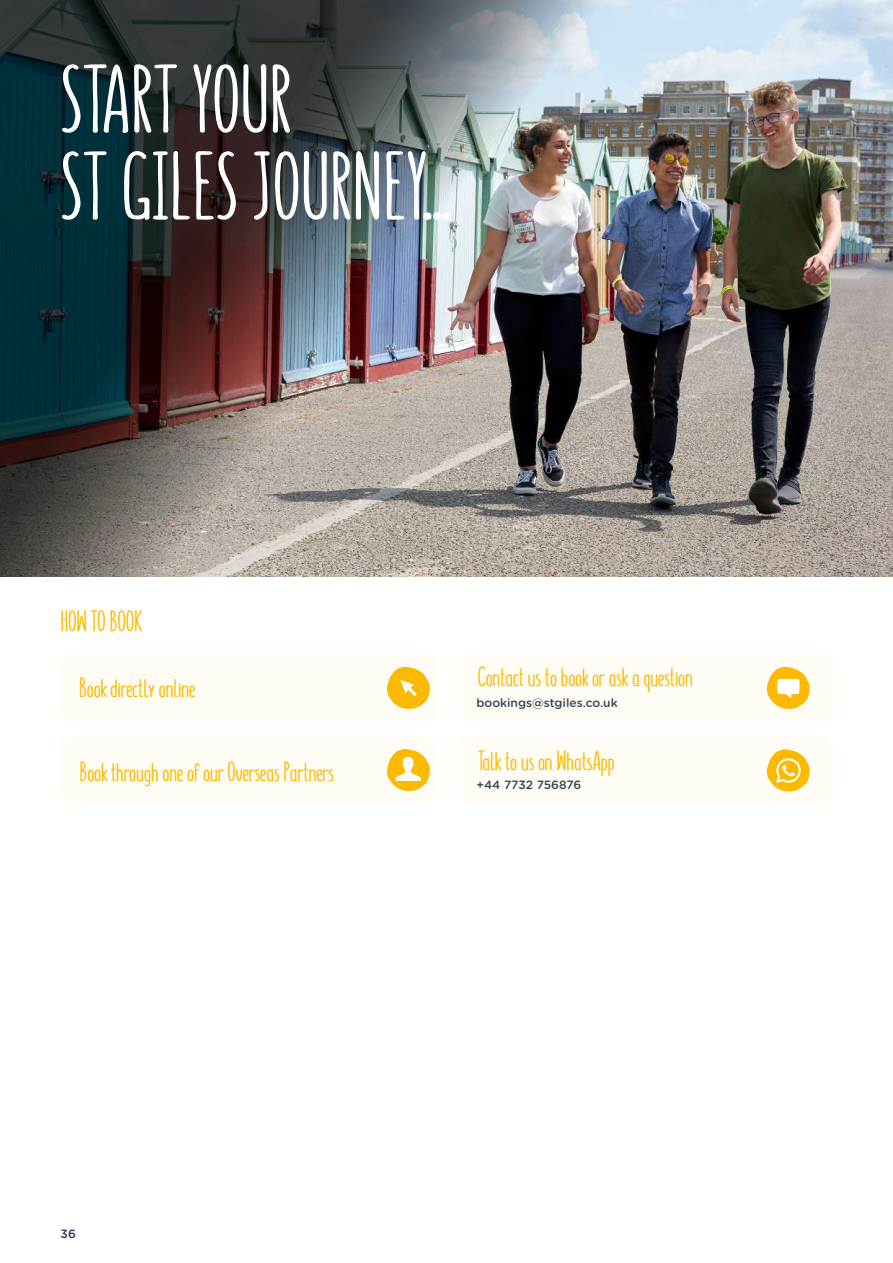
<style>
.page{position:relative;width:893px;height:1263px;background:#fff}
.page>*{position:absolute;margin:0;border:0;box-sizing:border-box;transform-origin:0 0}
.t1{font:700 93px/87px "Summer Font";color:#fff}
.t2{font:700 28.5px "Summer Font";letter-spacing:-.01em;color:#fbba00}
.t3{font:700 27px "Summer Font";color:#fbba00}
.t4{font:500 12px "Gotham Rounded";color:#364951}
.t5{font:500 12px "Gotham Rounded";color:#2b3560}
</style>
<div class="page">
<img style="left:651px;top:0;width:242px;height:576px">
<img style="left:0;top:0;width:651px;height:576px">
<div style="left:458px;top:654px;width:376px;height:68px;background:#fffcf5;border-radius:13px"></div>
<div style="left:60px;top:736px;width:376px;height:69px;background:#fffcf5;border-radius:13px"></div>
<svg style="left:767px;top:667px;width:43px;height:42px"></svg>
<div style="left:458px;top:736px;width:375px;height:69px;background:#fffcf5;border-radius:13px"></div>
<div style="left:60px;top:654px;width:376px;height:68px;background:#fffcf5;border-radius:13px"></div>
<svg style="left:387px;top:667px;width:43px;height:42px"></svg>
<svg style="left:387px;top:749px;width:43px;height:42px"></svg>
<svg style="left:767px;top:749px;width:43px;height:42px"></svg>
<h1 class="t1" style="left:60px;top:56px;width:394px">START YOUR<br>ST GILES JOURNEY...</h1>
<p class="t2" style="left:61px;top:604px;width:84px">HOW TO BOOK</p>
<p class="t3" style="left:79px;top:671px;width:118px">Book directly online</p>
<p class="t3" style="left:80px;top:755px;width:256px">Book through one of our Overseas Partners</p>
<p class="t3" style="left:478px;top:660px;width:217px">Contact us to book or ask a question</p>
<p class="t4" style="left:476px;top:694px;width:143px">bookings@stgiles.co.uk</p>
<p class="t3" style="left:478px;top:744px;width:139px">Talk to us on WhatsApp</p>
<p class="t4" style="left:476px;top:776px;width:107px">+44 7732 756876</p>
<p class="t5" style="left:61px;top:1225px;width:17px">36</p>
</div>
